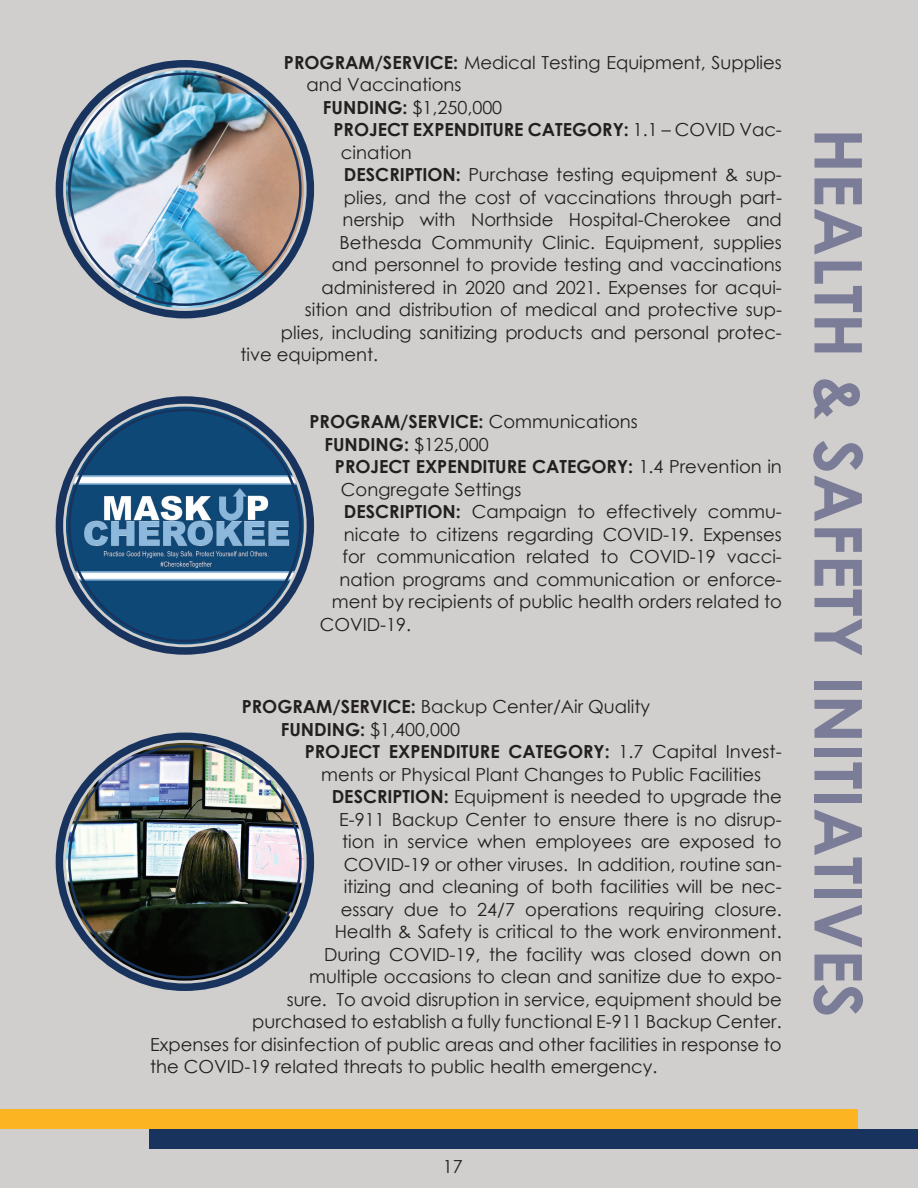
<style>
.page{position:relative;width:918px;height:1188px;background:#d0cfcd}
.page>*{position:absolute;margin:0;border:0;box-sizing:border-box;transform-origin:0 0}
.t1{font:700 66px "Century Gothic";color:#7b7c98}
.t2{font:18px/22.5px "Century Gothic";color:#231f20}
.t3{font:700 18px "Century Gothic";color:#231f20}
.s1{font-weight:700}
.s2{font-weight:400}
</style>
<div class="page">
<div style="left:149px;top:1129px;width:769px;height:19px;background:#18345e"></div>
<div style="left:0;top:1110px;width:858px;height:19px;background:#fcb423"></div>
<img style="left:66px;top:70px;width:238px;height:238px;border-radius:119px">
<div style="left:56px;top:60px;width:258px;height:258px;border:8px solid #18345e;border-radius:50%"></div>
<img style="left:66px;top:407px;width:238px;height:237px;border-radius:119px">
<div style="left:56px;top:396px;width:258px;height:259px;border:8px solid #18345e;border-radius:50%"></div>
<img style="left:66px;top:743px;width:238px;height:238px;border-radius:119px">
<div style="left:56px;top:733px;width:258px;height:258px;border:8px solid #18345e;border-radius:50%"></div>
<p class="t2" style="left:284px;top:50px;width:499px"><span class="s1">PROGRAM/SERVICE:</span> Medical Testing Equipment, Supplies</p>
<p class="t2" style="left:306px;top:73px;width:157px">and Vaccinations</p>
<p class="t2" style="left:323px;top:95px;width:181px"><span class="s1">FUNDING:</span> $1,250,000</p>
<p class="t3" style="left:333px;top:116px;width:450px">PROJECT EXPENDITURE CATEGORY: <span class="s2">1.1 – COVID Vac-</span></p>
<p class="t2" style="left:341px;top:140px;width:72px">cination</p>
<p class="t2" style="left:344px;top:163px;width:440px"><span class="s1">DESCRIPTION:</span> Purchase testing equipment &amp; sup-</p>
<p class="t2" style="left:344px;top:185px;width:440px">plies, and the cost of vaccinations through part-</p>
<p class="t2" style="left:342px;top:208px;width:441px">nership with Northside Hospital-Cherokee and</p>
<p class="t2" style="left:339px;top:230px;width:444px">Bethesda Community Clinic. Equipment, supplies</p>
<p class="t2" style="left:332px;top:253px;width:451px">and personnel to provide testing and vaccinations</p>
<p class="t2" style="left:321px;top:275px;width:462px">administered in 2020 and 2021. Expenses for acqui-</p>
<p class="t2" style="left:305px;top:298px;width:479px">sition and distribution of medical and protective sup-</p>
<p class="t2" style="left:281px;top:320px;width:502px">plies, including sanitizing products and personal protec-</p>
<p class="t2" style="left:240px;top:343px;width:139px">tive equipment.</p>
<p class="t3" style="left:309px;top:408px;width:330px">PROGRAM/SERVICE: <span class="s2">Communications</span></p>
<p class="t3" style="left:324px;top:431px;width:166px">FUNDING: <span class="s2">$125,000</span></p>
<p class="t3" style="left:335px;top:453px;width:448px">PROJECT EXPENDITURE CATEGORY: <span class="s2">1.4 Prevention in</span></p>
<p class="t2" style="left:341px;top:478px;width:182px">Congregate Settings</p>
<p class="t2" style="left:344px;top:500px;width:439px"><span class="s1">DESCRIPTION:</span> Campaign to effectively commu-</p>
<p class="t2" style="left:344px;top:523px;width:439px">nicate to citizens regarding COVID-19. Expenses</p>
<p class="t2" style="left:342px;top:545px;width:441px">for communication related to COVID-19 vacci-</p>
<p class="t2" style="left:339px;top:568px;width:444px">nation programs and communication or enforce-</p>
<p class="t2" style="left:332px;top:590px;width:452px">ment by recipients of public health orders related to</p>
<p class="t2" style="left:320px;top:613px;width:93px">COVID-19.</p>
<p class="t2" style="left:281px;top:695px;width:371px;text-indent:-39px"><span class="s1">PROGRAM/SERVICE:</span> Backup Center/Air Quality<br><span class="s1">FUNDING:</span> $1,400,000</p>
<p class="t3" style="left:305px;top:738px;width:478px">PROJECT EXPENDITURE CATEGORY: <span class="s2">1.7 Capital Invest-</span></p>
<p class="t2" style="left:321px;top:763px;width:441px">ments or Physical Plant Changes to Public Facilities</p>
<p class="t2" style="left:332px;top:785px;width:452px"><span class="s1">DESCRIPTION:</span> Equipment is needed to upgrade the</p>
<p class="t2" style="left:339px;top:808px;width:444px">E-911 Backup Center to ensure there is no disrup-</p>
<p class="t2" style="left:342px;top:830px;width:441px">tion in service when employees are exposed to</p>
<p class="t2" style="left:344px;top:853px;width:440px">COVID-19 or other viruses. In addition, routine san-</p>
<p class="t2" style="left:344px;top:875px;width:440px">itizing and cleaning of both facilities will be nec-</p>
<p class="t2" style="left:341px;top:898px;width:443px">essary due to 24/7 operations requiring closure.</p>
<p class="t2" style="left:335px;top:920px;width:449px">Health &amp; Safety is critical to the work environment.</p>
<p class="t2" style="left:324px;top:943px;width:459px">During COVID-19, the facility was closed down on</p>
<p class="t2" style="left:309px;top:965px;width:474px">multiple occasions to clean and sanitize due to expo-</p>
<p class="t2" style="left:287px;top:988px;width:497px">sure. To avoid disruption in service, equipment should be</p>
<p class="t2" style="left:252px;top:1010px;width:531px">purchased to establish a fully functional E-911 Backup Center.</p>
<p class="t2" style="left:150px;top:1033px;width:633px">Expenses for disinfection of public areas and other facilities in response to</p>
<p class="t2" style="left:150px;top:1055px;width:509px">the COVID-19 related threats to public health emergency.</p>
<h1 class="t1" style="left:889px;top:128px;width:891px;rotate:90deg">HEALTH &amp; SAFETY INITIATIVES</h1>
<p class="t2" style="left:443px;top:1155px;width:21px">17</p>
</div>
